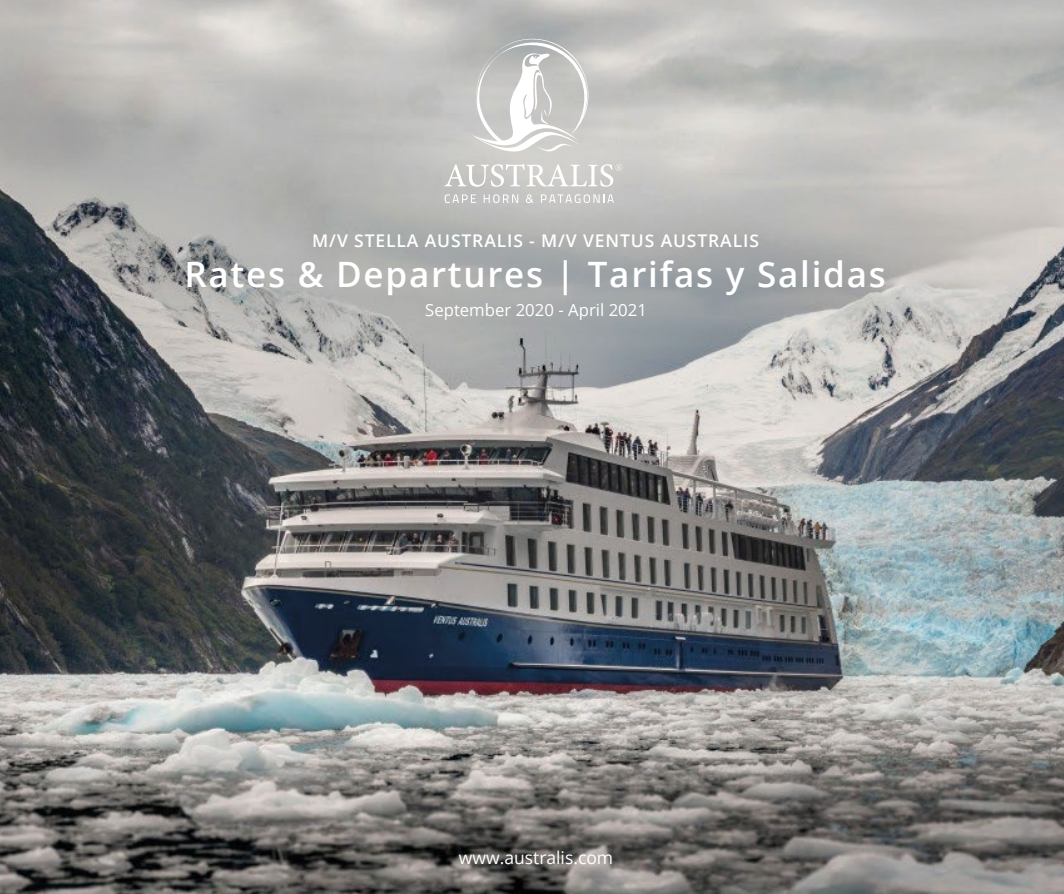
<style>
.page{position:relative;width:1064px;height:894px;background:#fff}
.page>*{position:absolute;margin:0;border:0;box-sizing:border-box;transform-origin:0 0}
.t1{font:600 35px "Open Sans";letter-spacing:.05em;color:#fff}
.t2{font:600 17.5px "Open Sans";letter-spacing:.05em;color:#fff}
.t3{font:17.5px "Open Sans";color:#fff}
.t4{font:16.8px "Open Sans";color:#fff}
</style>
<div class="page">
<img style="left:0;top:0;width:1064px;height:894px">
<svg style="left:445px;top:194px;width:31px;height:9px"></svg>
<svg style="left:484px;top:194px;width:34px;height:9px"></svg>
<svg style="left:526px;top:194px;width:7px;height:9px"></svg>
<svg style="left:541px;top:194px;width:73px;height:9px"></svg>
<svg style="left:445px;top:29px;width:177px;height:158px"></svg>
<p class="t2" style="left:312px;top:229px;width:448px">M/V STELLA AUSTRALIS - M/V VENTUS AUSTRALIS</p>
<h1 class="t1" style="left:184px;top:250px;width:703px">Rates &amp; Departures | Tarifas y Salidas</h1>
<p class="t4" style="left:425px;top:299px;width:223px">September 2020 - April 2021</p>
<p class="t3" style="left:459px;top:846px;width:156px">www.australis.com</p>
</div>
